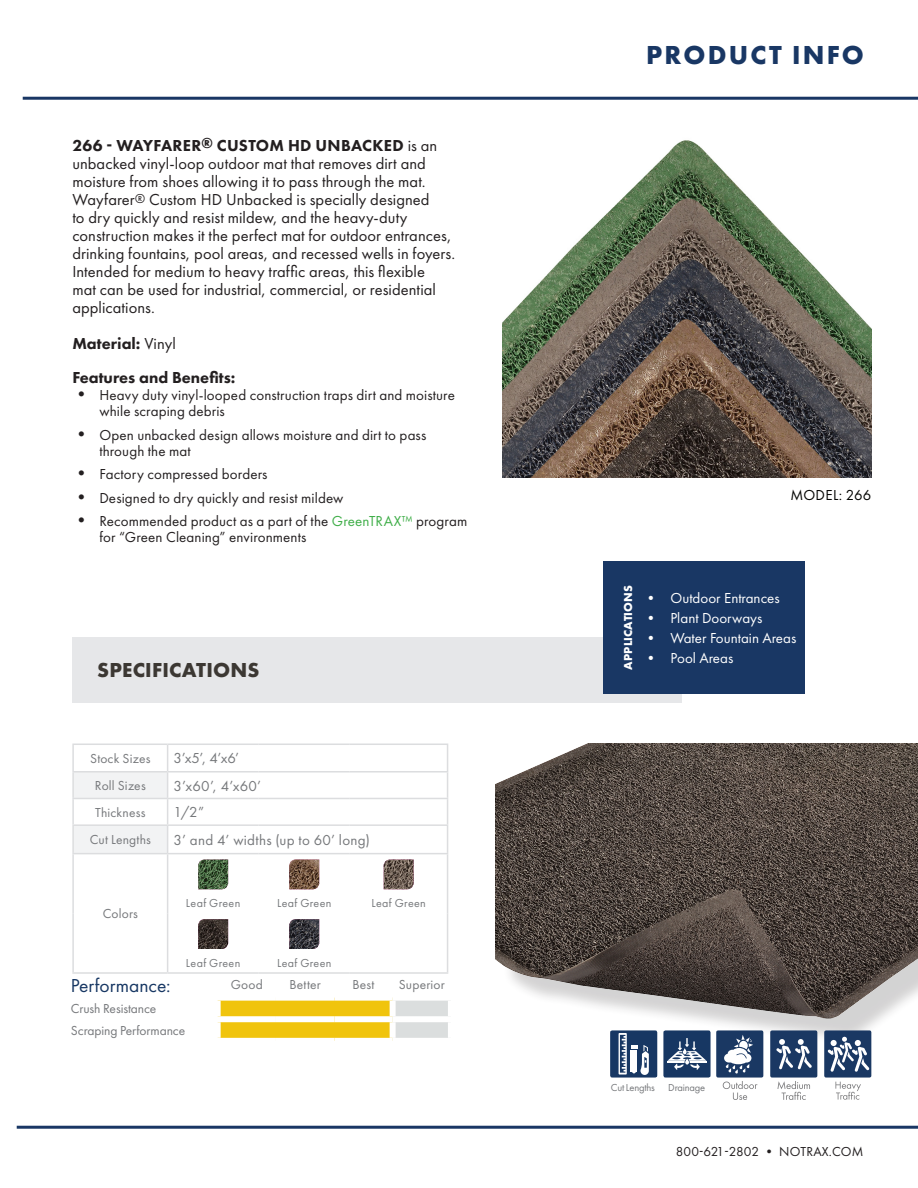
<style>
.page{position:relative;width:918px;height:1188px;background:#fff}
.page>*{position:absolute;margin:0;border:0;box-sizing:border-box;transform-origin:0 0}
.t1{font:700 27px "Futura New";letter-spacing:.08em;color:#193764}
.t2{font:700 21px "Futura New";letter-spacing:.01em;color:#3c3833}
.Paragraph_Style_2{font:19.5px "Futura New";color:#173763}
.Paragraph_Style_2-2{font:16.5px/18px "Futura New";letter-spacing:.005em;color:#231f20}
.Paragraph_Style_2-3{font:800 16.5px "Futura New";color:#231f20}
.t3{font:15px/16.5px "Futura New";letter-spacing:.01em;color:#231f20}
.t4{font:15px "Futura New";color:#fff}
.t5{font:15px "Futura New";letter-spacing:.015em;color:#76787b}
.Paragraph_Style_2-4{font:15px "Futura New";letter-spacing:.02em;color:#040503}
.Paragraph_Style_2-5{font:13.5px "Futura New";letter-spacing:.01em;color:#76787b}
.Paragraph_Style_2-6{font:13.5px "Futura New";letter-spacing:-.01em;color:#76787b}
.t6{font:13.5px "Futura New";letter-spacing:.01em;color:#231f20}
.t7{font:12px "Futura New";letter-spacing:.03em;color:#76787b}
.t8{font:700 12px "Futura New";letter-spacing:.01em;color:#fff}
.Paragraph_Style_2-7{font:10.5px "Futura New";letter-spacing:-.02em;color:#76787b}
.s1{font-weight:800}
.s2{font-size:13.5px}
.s3{font-weight:400}
.s4{font-size:18px}
.s5{color:#40ae49}
</style>
<div class="page">
<img style="left:503px;top:140px;width:368px;height:338px">
<img style="left:495px;top:744px;width:423px;height:286px">
<div style="left:73px;top:637px;width:609px;height:65px;background:#e6e7e9"></div>
<div style="left:604px;top:561px;width:201px;height:133px;background:#193764"></div>
<hr style="left:23px;top:97px;width:895px;height:3px;background:#193764">
<hr style="left:17px;top:1126px;width:901px;height:3px;background:#193764">
<svg style="left:221px;top:1001px;width:227px;height:37px;background:#ebca41"></svg>
<div style="left:390px;top:1001px;width:6px;height:15px;background:#fff"></div>
<div style="left:390px;top:1022px;width:6px;height:16px;background:#fff"></div>
<div style="left:215px;top:1016px;width:61px;height:6px;background:#fff"></div>
<div style="left:276px;top:1016px;width:58px;height:6px;background:#fff"></div>
<div style="left:334px;top:1016px;width:59px;height:6px;background:#fff"></div>
<div style="left:393px;top:1016px;width:61px;height:6px;background:#fff"></div>
<div style="left:716px;top:1030px;width:47px;height:48px;background:#1a3863;border-radius:2px"></div>
<div style="left:770px;top:1030px;width:47px;height:48px;background:#1a3863;border-radius:2px"></div>
<div style="left:824px;top:1030px;width:47px;height:48px;background:#1a3863;border-radius:2px"></div>
<svg style="left:723px;top:1081px;width:34px;height:19px"></svg>
<svg style="left:778px;top:1081px;width:32px;height:19px"></svg>
<svg style="left:835px;top:1082px;width:26px;height:18px"></svg>
<svg style="left:776px;top:1039px;width:36px;height:30px"></svg>
<svg style="left:828px;top:1037px;width:41px;height:35px"></svg>
<svg style="left:724px;top:1035px;width:29px;height:39px"></svg>
<div style="left:73px;top:772px;width:95px;height:26px;background:#f2f3f4"></div>
<div style="left:73px;top:825px;width:95px;height:29px;background:#f2f3f4"></div>
<hr style="left:72px;top:744px;width:96px;height:1px;background:#dcdddf">
<hr style="left:72px;top:745px;width:2px;height:26px;background:#dcdddf">
<hr style="left:168px;top:744px;width:91px;height:1px;background:#dcdddf">
<hr style="left:259px;top:744px;width:91px;height:1px;background:#dcdddf">
<hr style="left:350px;top:744px;width:98px;height:1px;background:#dcdddf">
<hr style="left:72px;top:771px;width:96px;height:2px;background:#dcdddf">
<hr style="left:72px;top:773px;width:2px;height:25px;background:#dcdddf">
<hr style="left:168px;top:771px;width:91px;height:2px;background:#dcdddf">
<hr style="left:259px;top:771px;width:91px;height:2px;background:#dcdddf">
<hr style="left:350px;top:771px;width:98px;height:2px;background:#dcdddf">
<hr style="left:72px;top:798px;width:96px;height:1px;background:#dcdddf">
<hr style="left:72px;top:799px;width:2px;height:25px;background:#dcdddf">
<hr style="left:168px;top:798px;width:91px;height:1px;background:#dcdddf">
<hr style="left:259px;top:798px;width:91px;height:1px;background:#dcdddf">
<hr style="left:350px;top:798px;width:98px;height:1px;background:#dcdddf">
<hr style="left:72px;top:824px;width:96px;height:2px;background:#dcdddf">
<hr style="left:72px;top:826px;width:2px;height:27px;background:#dcdddf">
<hr style="left:168px;top:824px;width:91px;height:2px;background:#dcdddf">
<svg style="left:167px;top:745px;width:1px;height:108px"></svg>
<hr style="left:259px;top:824px;width:91px;height:2px;background:#dcdddf">
<hr style="left:350px;top:824px;width:98px;height:2px;background:#dcdddf">
<svg style="left:447px;top:745px;width:1px;height:108px"></svg>
<hr style="left:72px;top:853px;width:96px;height:1px;background:#dcdddf">
<hr style="left:72px;top:854px;width:2px;height:59px;background:#dcdddf">
<hr style="left:168px;top:853px;width:91px;height:1px;background:#dcdddf">
<hr style="left:167px;top:854px;width:1px;height:59px;background:#dcdddf">
<hr style="left:259px;top:853px;width:91px;height:1px;background:#dcdddf">
<hr style="left:350px;top:853px;width:98px;height:1px;background:#dcdddf">
<hr style="left:447px;top:854px;width:1px;height:59px;background:#dcdddf">
<hr style="left:72px;top:913px;width:2px;height:59px;background:#dcdddf">
<hr style="left:167px;top:913px;width:1px;height:59px;background:#dcdddf">
<hr style="left:447px;top:913px;width:1px;height:59px;background:#dcdddf">
<hr style="left:72px;top:972px;width:96px;height:2px;background:#dcdddf">
<hr style="left:168px;top:972px;width:91px;height:2px;background:#dcdddf">
<hr style="left:259px;top:972px;width:91px;height:2px;background:#dcdddf">
<hr style="left:350px;top:972px;width:98px;height:2px;background:#dcdddf">
<img style="left:198px;top:860px;width:30px;height:29px">
<img style="left:289px;top:860px;width:30px;height:29px">
<img style="left:384px;top:860px;width:30px;height:29px">
<img style="left:198px;top:919px;width:30px;height:30px">
<img style="left:289px;top:919px;width:30px;height:30px">
<div style="left:664px;top:1031px;width:46px;height:46px;background:#173763"></div>
<div style="left:663px;top:1030px;width:48px;height:48px;border:2px solid #173763"></div>
<div style="left:611px;top:1031px;width:45px;height:46px;background:#173763"></div>
<div style="left:610px;top:1030px;width:47px;height:48px;border:2px solid #173763"></div>
<svg style="left:619px;top:1033px;width:30px;height:42px"></svg>
<svg style="left:667px;top:1038px;width:40px;height:32px"></svg>
<p class="Paragraph_Style_2-2" style="left:72px;top:136px;width:384px"><span class="s1">266 - WAYFARER</span><sup>®</sup> <span class="s1">CUSTOM HD UNBACKED</span> is an unbacked vinyl-loop outdoor mat that removes dirt and moisture from shoes allowing it to pass through the mat.<br>Wayfarer<span class="s2">®</span> Custom HD Unbacked is specially designed<br>to dry quickly and resist mildew, and the heavy-duty construction makes it the perfect mat for outdoor entrances, drinking fountains, pool areas, and recessed wells in foyers.<br>Intended for medium to heavy traffic areas, this flexible<br>mat can be used for industrial, commercial, or residential applications.</p>
<p class="Paragraph_Style_2-3" style="left:72px;top:333px;width:105px">Material: <span class="s3">Vinyl</span></p>
<p class="Paragraph_Style_2-3" style="left:72px;top:367px;width:165px">Features and Benefits:</p>
<p class="t3" style="left:99px;top:386px;width:357px;text-indent:-27px"><span class="s4">•</span> Heavy duty vinyl-looped construction traps dirt and moisture while scraping debris</p>
<p class="t3" style="left:99px;top:426px;width:329px;text-indent:-27px"><span class="s4">•</span> Open unbacked design allows moisture and dirt to pass through the mat</p>
<p class="t3" style="left:72px;top:466px;width:197px"><span class="s4">•</span> Factory compressed borders</p>
<p class="t3" style="left:72px;top:489px;width:273px"><span class="s4">•</span> Designed to dry quickly and resist mildew</p>
<p class="t3" style="left:99px;top:512px;width:369px;text-indent:-27px"><span class="s4">•</span> Recommended product as a part of the <span class="s5">GreenTRAX™</span> program for “Green Cleaning” environments</p>
<p class="t2" style="left:97px;top:657px;width:164px">SPECIFICATIONS</p>
<p class="Paragraph_Style_2-5" style="left:90px;top:750px;width:62px">Stock Sizes</p>
<p class="t5" style="left:174px;top:750px;width:67px">3’x5’, 4’x6’</p>
<p class="Paragraph_Style_2-5" style="left:95px;top:778px;width:52px">Roll Sizes</p>
<p class="t5" style="left:174px;top:777px;width:89px">3’x60’, 4’x60’</p>
<p class="Paragraph_Style_2-5" style="left:95px;top:804px;width:52px">Thickness</p>
<p class="t5" style="left:174px;top:803px;width:32px">1/2”</p>
<p class="Paragraph_Style_2-5" style="left:90px;top:832px;width:63px">Cut Lengths</p>
<p class="t5" style="left:174px;top:831px;width:198px">3’ and 4’ widths (up to 60’ long)</p>
<p class="Paragraph_Style_2-5" style="left:103px;top:906px;width:37px">Colors</p>
<p class="t7" style="left:186px;top:896px;width:56px">Leaf Green</p>
<p class="t7" style="left:277px;top:896px;width:56px">Leaf Green</p>
<p class="t7" style="left:371px;top:896px;width:56px">Leaf Green</p>
<p class="t7" style="left:186px;top:956px;width:56px">Leaf Green</p>
<p class="t7" style="left:277px;top:956px;width:56px">Leaf Green</p>
<p class="Paragraph_Style_2" style="left:71px;top:974px;width:101px">Performance:</p>
<p class="Paragraph_Style_2-5" style="left:231px;top:977px;width:34px">Good</p>
<p class="Paragraph_Style_2-5" style="left:290px;top:977px;width:33px">Better</p>
<p class="Paragraph_Style_2-5" style="left:352px;top:977px;width:23px">Best</p>
<p class="Paragraph_Style_2-5" style="left:399px;top:977px;width:47px">Superior</p>
<p class="Paragraph_Style_2-6" style="left:71px;top:1001px;width:87px">Crush Resistance</p>
<p class="Paragraph_Style_2-6" style="left:71px;top:1022px;width:116px">Scraping Performance</p>
<p class="t1" style="left:646px;top:38px;width:219px">PRODUCT INFO</p>
<p class="Paragraph_Style_2-4" style="left:790px;top:486px;width:82px">MODEL: 266</p>
<p class="t8" style="left:620px;top:670px;width:86px;rotate:-90deg">APPLICATIONS</p>
<p class="t4" style="left:643px;top:590px;width:138px">• Outdoor Entrances</p>
<p class="t4" style="left:643px;top:609px;width:120px">• Plant Doorways</p>
<p class="t4" style="left:643px;top:629px;width:154px">• Water Fountain Areas</p>
<p class="t4" style="left:643px;top:649px;width:91px">• Pool Areas</p>
<p class="Paragraph_Style_2-7" style="left:611px;top:1082px;width:46px">Cut Lengths</p>
<p class="Paragraph_Style_2-7" style="left:668px;top:1082px;width:39px">Drainage</p>
<p class="t6" style="left:676px;top:1144px;width:189px">800-621-2802 • NOTRAX.COM</p>
</div>
